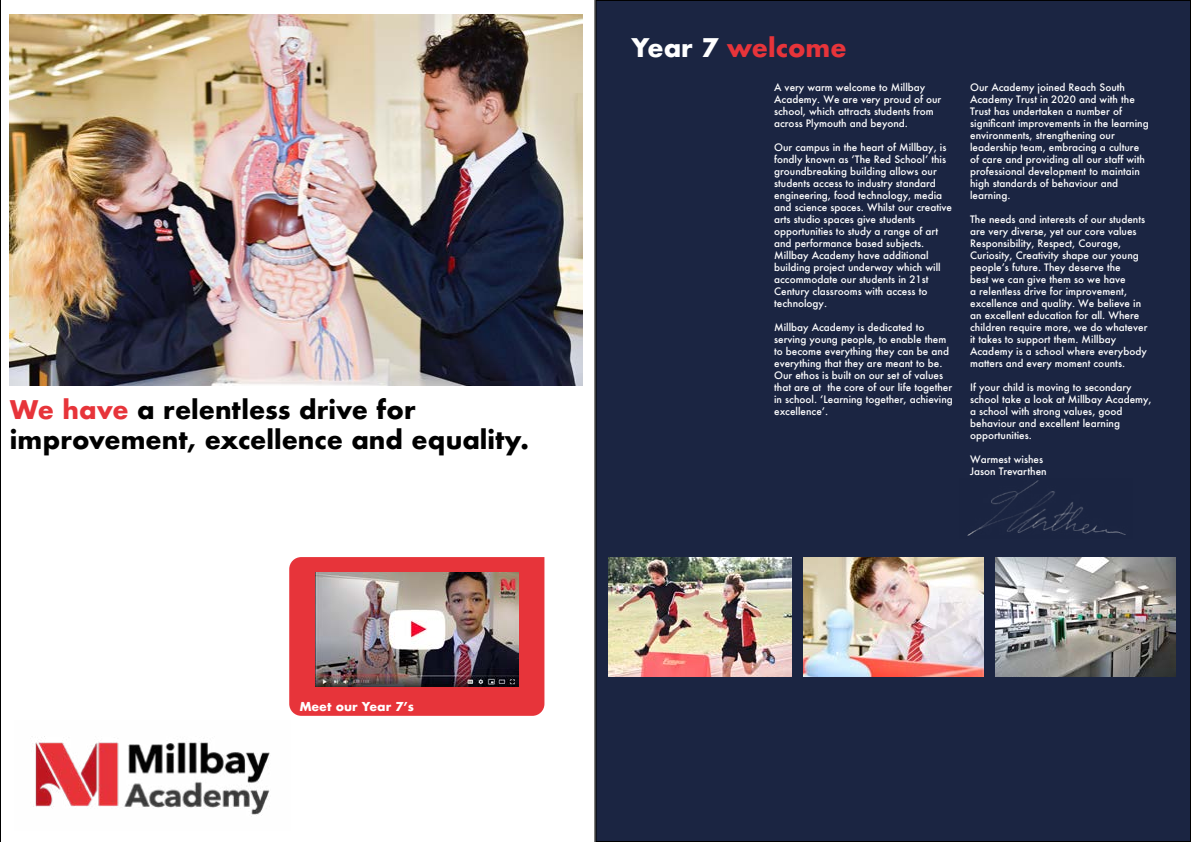
<style>
.page{position:relative;width:1191px;height:842px;background:#fff}
.page>*{position:absolute;margin:0;border:0;box-sizing:border-box;transform-origin:0 0}
.t1{font:700 25px/30px "Futura";color:#000}
.t2{font:700 25px "Futura";color:#e7343a}
.t3{font:700 12px "Futura";color:#fff}
.t4{font:500 10px/12px "Futura";color:#fff}
.s1{color:#e7343a}
.s2{color:#fff}
</style>
<div class="page">
<svg style="left:0;top:0;width:595px;height:842px"></svg>
<div style="left:596px;top:0;width:594px;height:841px;background:#1b2542"></div>
<div style="left:289px;top:557px;width:255px;height:159px;background:#e7343a"></div>
<img style="left:315px;top:572px;width:203px;height:115px">
<img style="left:10px;top:14px;width:573px;height:372px">
<img style="left:608px;top:557px;width:184px;height:119px">
<img style="left:803px;top:557px;width:180px;height:119px">
<img style="left:995px;top:557px;width:180px;height:119px">
<img style="left:967px;top:480px;width:159px;height:56px">
<img style="left:15px;top:721px;width:275px;height:110px">
<h1 class="t1" style="left:10px;top:395px;width:520px"><span class="s1">We have</span> a relentless drive for improvement, excellence and equality.</h1>
<p class="t3" style="left:299px;top:698px;width:116px">Meet our Year 7’s</p>
<h1 class="t2" style="left:631px;top:29px;width:216px"><span class="s2">Year 7</span> welcome</h1>
<p class="t4" style="left:774px;top:82px;width:169px">A very warm welcome to Millbay<br>Academy. We are very proud of our school, which attracts students from across Plymouth and beyond.</p>
<p class="t4" style="left:774px;top:142px;width:179px">Our campus in the heart of Millbay, is fondly known as ‘The Red School’ this groundbreaking building allows our students access to industry standard engineering, food technology, media and science spaces. Whilst our creative arts studio spaces give students opportunities to study a range of art and performance based subjects.<br>Millbay Academy have additional building project underway which will accommodate our students in 21st Century classrooms with access to technology.</p>
<p class="t4" style="left:774px;top:322px;width:180px">Millbay Academy is dedicated to serving young people, to enable them to become everything they can be and everything that they are meant to be.<br>Our ethos is built on our set of values that are at the core of our life together in school. ‘Learning together, achieving excellence’.</p>
<p class="t4" style="left:970px;top:82px;width:180px">Our Academy joined Reach South Academy Trust in 2020 and with the Trust has undertaken a number of significant improvements in the learning environments, strengthening our leadership team, embracing a culture of care and providing all our staff with professional development to maintain high standards of behaviour and learning.</p>
<p class="t4" style="left:970px;top:214px;width:179px">The needs and interests of our students are very diverse, yet our core values Responsibility, Respect, Courage, Curiosity, Creativity shape our young people’s future. They deserve the<br>best we can give them so we have<br>a relentless drive for improvement, excellence and quality. We believe in an excellent education for all. Where children require more, we do whatever it takes to support them. Millbay Academy is a school where everybody matters and every moment counts.</p>
<p class="t4" style="left:970px;top:382px;width:183px">If your child is moving to secondary school take a look at Millbay Academy, a school with strong values, good behaviour and excellent learning opportunities.</p>
<p class="t4" style="left:970px;top:454px;width:78px">Warmest wishes<br>Jason Trevarthen</p>
</div>
